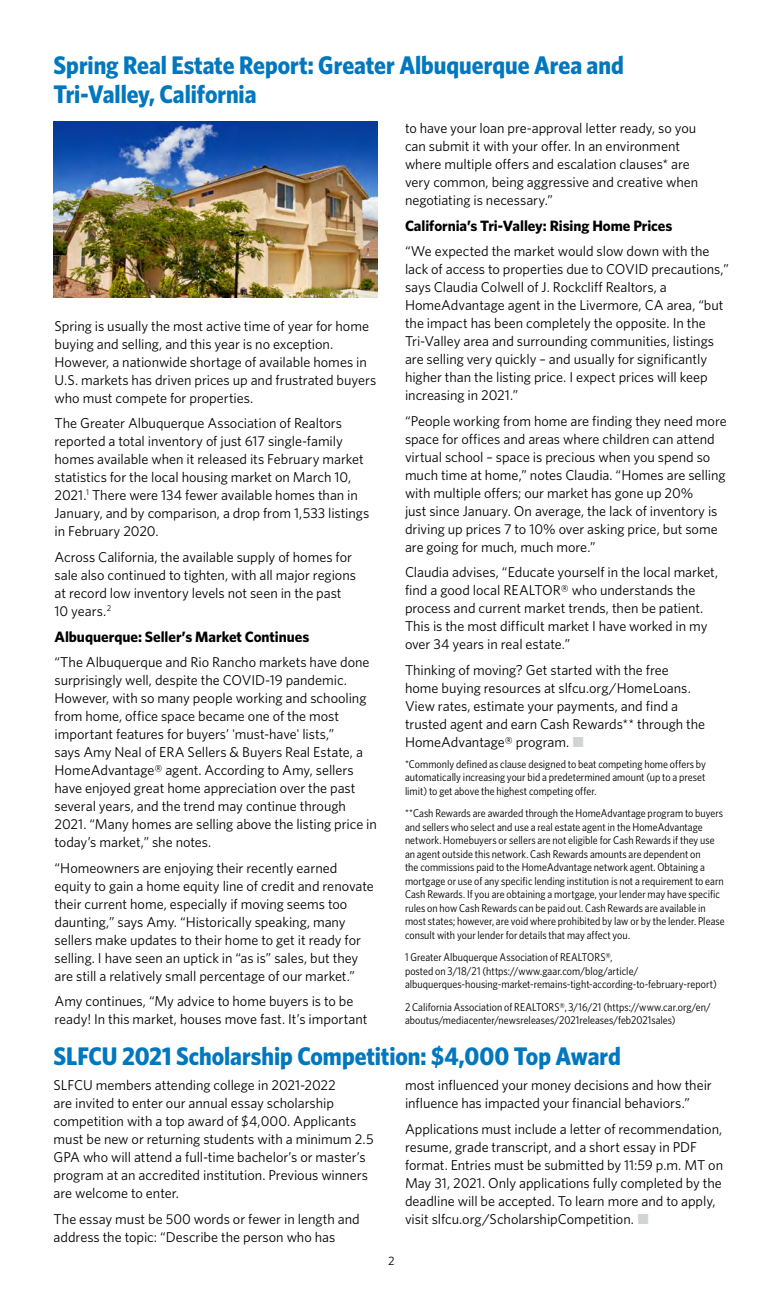
<style>
.page{position:relative;width:783px;height:1296px;background:#fff}
.page>*{position:absolute;margin:0;border:0;box-sizing:border-box;transform-origin:0 0}
.t1{font:700 25.5px/28.5px "Whitney Narrow";color:#0077be}
.t2{font:700 15px "Whitney";letter-spacing:-.005em;color:#000}
.t3{font:14.25px/18px "Whitney";letter-spacing:-.005em;color:#000}
.t4{font:12.15px "Whitney";color:#000}
.t5{font:11.25px/13.5px "Whitney Narrow";letter-spacing:.005em;color:#000}
.s1{color:#d1d3d4}
</style>
<div class="page">
<img style="left:53px;top:121px;width:324px;height:177px">
<h1 class="t1" style="left:54px;top:50px;width:572px">Spring Real Estate Report: Greater Albuquerque Area and<br>Tri-Valley, California</h1>
<p class="t3" style="left:405px;top:118px;width:295px">to have your loan pre-approval letter ready, so you can submit it with your offer. In an environment where multiple offers and escalation clauses* are very common, being aggressive and creative when negotiating is necessary.”</p>
<p class="t2" style="left:405px;top:216px;width:269px">California’s Tri-Valley: Rising Home Prices</p>
<p class="t3" style="left:405px;top:242px;width:325px">“We expected the market would slow down with the lack of access to properties due to COVID precautions,” says Claudia Colwell of J. Rockcliff Realtors, a HomeAdvantage agent in the Livermore, CA area, “but the impact has been completely the opposite. In the Tri-Valley area and surrounding communities, listings are selling very quickly – and usually for significantly higher than the listing price. I expect prices will keep increasing in 2021.”</p>
<p class="t3" style="left:405px;top:412px;width:323px">“People working from home are finding they need more space for offices and areas where children can attend virtual school – space is precious when you spend so much time at home,” notes Claudia. “Homes are selling with multiple offers; our market has gone up 20%<br>just since January. On average, the lack of inventory is driving up prices 7 to 10% over asking price, but some are going for much, much more.”</p>
<p class="t3" style="left:405px;top:563px;width:315px">Claudia advises, “Educate yourself in the local market, find a good local REALTOR® who understands the process and current market trends, then be patient.<br>This is the most difficult market I have worked in my over 34 years in real estate.”</p>
<p class="t3" style="left:405px;top:661px;width:302px">Thinking of moving? Get started with the free home buying resources at slfcu.org/HomeLoans.<br>View rates, estimate your payments, and find a trusted agent and earn Cash Rewards** through the HomeAdvantage® program. <span class="s1">■</span></p>
<p class="t5" style="left:405px;top:757px;width:302px;text-align:justify">*Commonly defined as clause designed to beat competing home offers by automatically increasing your bid a predetermined amount (up to a preset limit) to get above the highest competing offer.</p>
<p class="t5" style="left:405px;top:806px;width:321px">**Cash Rewards are awarded through the HomeAdvantage program to buyers and sellers who select and use a real estate agent in the HomeAdvantage network. Homebuyers or sellers are not eligible for Cash Rewards if they use an agent outside this network. Cash Rewards amounts are dependent on<br>the commissions paid to the HomeAdvantage network agent. Obtaining a mortgage or use of any specific lending institution is not a requirement to earn Cash Rewards. If you are obtaining a mortgage, your lender may have specific rules on how Cash Rewards can be paid out. Cash Rewards are available in most states; however, are void where prohibited by law or by the lender. Please consult with your lender for details that may affect you.</p>
<p class="t5" style="left:405px;top:950px;width:313px">1 Greater Albuquerque Association of REALTORS®,<br>posted on 3/18/21 (https://www.gaar.com/blog/article/ albuquerques-housing-market-remains-tight-according-to-february-report)</p>
<p class="t5" style="left:405px;top:1000px;width:307px">2 California Association of REALTORS®, 3/16/21 (https://www.car.org/en/ aboutus/mediacenter/newsreleases/2021releases/feb2021sales)</p>
<h1 class="t1" style="left:54px;top:1041px;width:569px">SLFCU 2021 Scholarship Competition: $4,000 Top Award</h1>
<p class="t3" style="left:54px;top:1076px;width:322px">SLFCU members attending college in 2021-2022<br>are invited to enter our annual essay scholarship competition with a top award of $4,000. Applicants must be new or returning students with a minimum 2.5<br>GPA who will attend a full-time bachelor’s or master’s program at an accredited institution. Previous winners are welcome to enter.</p>
<p class="t3" style="left:54px;top:1209px;width:308px">The essay must be 500 words or fewer in length and address the topic: “Describe the person who has</p>
<p class="t3" style="left:55px;top:316px;width:323px">Spring is usually the most active time of year for home buying and selling, and this year is no exception.<br>However, a nationwide shortage of available homes in U.S. markets has driven prices up and frustrated buyers who must compete for properties.</p>
<p class="t3" style="left:55px;top:414px;width:316px">The Greater Albuquerque Association of Realtors reported a total inventory of just 617 single-family homes available when it released its February market statistics for the local housing market on March 10, 2021.<sup>1</sup> There were 134 fewer available homes than in January, and by comparison, a drop from 1,533 listings in February 2020.</p>
<p class="t3" style="left:55px;top:547px;width:303px">Across California, the available supply of homes for sale also continued to tighten, with all major regions at record low inventory levels not seen in the past 10 years.<sup>2</sup></p>
<p class="t2" style="left:55px;top:627px;width:256px">Albuquerque: Seller’s Market Continues</p>
<p class="t3" style="left:55px;top:653px;width:324px">“The Albuquerque and Rio Rancho markets have done surprisingly well, despite the COVID-19 pandemic.<br>However, with so many people working and schooling from home, office space became one of the most important features for buyers’ 'must-have' lists,”<br>says Amy Neal of ERA Sellers &amp; Buyers Real Estate, a HomeAdvantage® agent. According to Amy, sellers have enjoyed great home appreciation over the past several years, and the trend may continue through 2021. “Many homes are selling above the listing price in today’s market,” she notes.</p>
<p class="t3" style="left:55px;top:859px;width:321px">“Homeowners are enjoying their recently earned equity to gain a home equity line of credit and renovate their current home, especially if moving seems too daunting,” says Amy. “Historically speaking, many sellers make updates to their home to get it ready for selling. I have seen an uptick in “as is” sales, but they are still a relatively small percentage of our market.”</p>
<p class="t3" style="left:55px;top:992px;width:314px">Amy continues, “My advice to home buyers is to be ready! In this market, houses move fast. It’s important</p>
<p class="t3" style="left:405px;top:1076px;width:308px">most influenced your money decisions and how their influence has impacted your financial behaviors.”</p>
<p class="t3" style="left:405px;top:1119px;width:320px">Applications must include a letter of recommendation, resume, grade transcript, and a short essay in PDF format. Entries must be submitted by 11:59 p.m. MT on May 31, 2021. Only applications fully completed by the deadline will be accepted. To learn more and to apply, visit slfcu.org/ScholarshipCompetition. <span class="s1">■</span></p>
<p class="t4" style="left:388px;top:1253px;width:8px">2</p>
</div>
